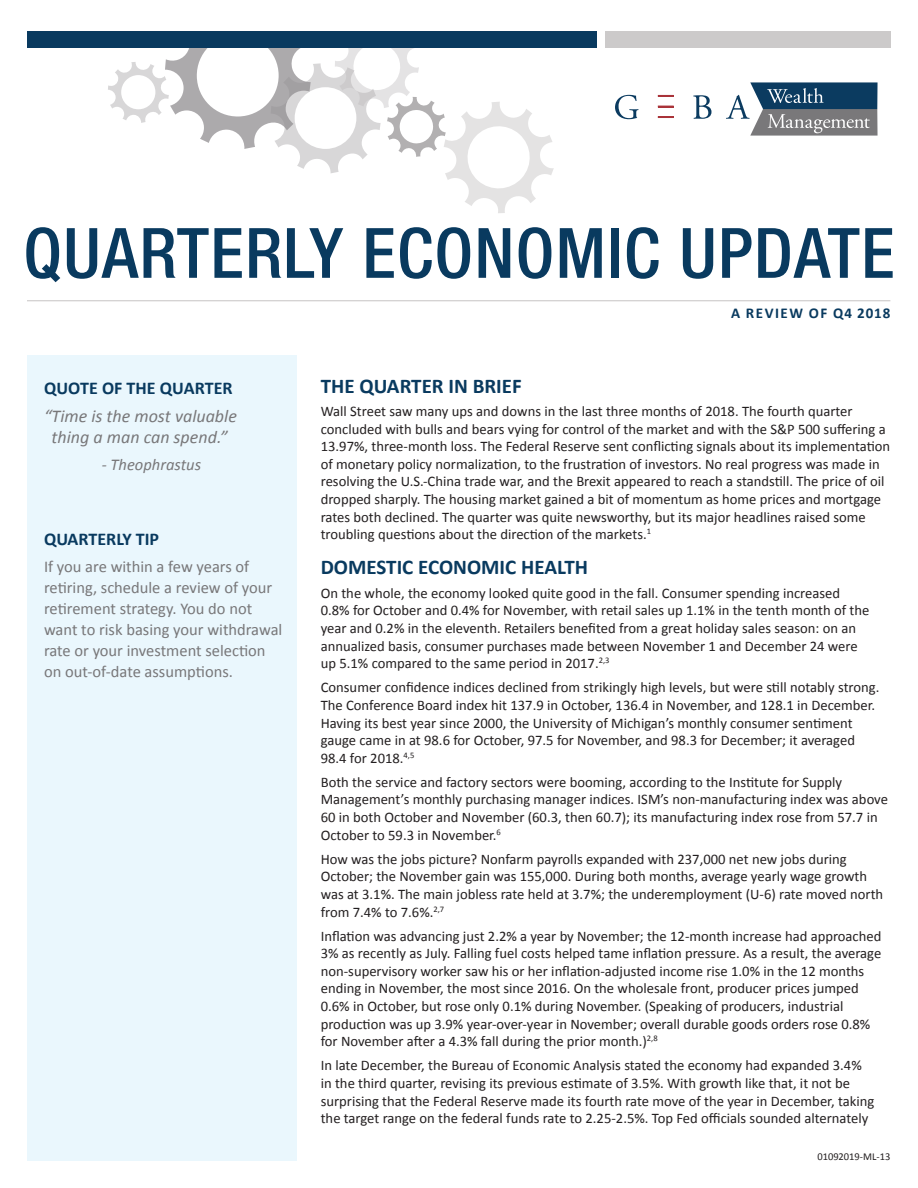
<style>
.page{position:relative;width:918px;height:1188px;background:#fff}
.page>*{position:absolute;margin:0;border:0;box-sizing:border-box;transform-origin:0 0}
.t1{font:500 condensed 69.45px "Helvetica Neue LT Std";letter-spacing:.02em;color:#093a5f}
.t2{font:700 21px "Calibri";color:#093a5f}
.t3{font:italic 18px/27.8px "Calibri";color:#787779}
.t4{font:700 18px "Calibri";color:#093a5f}
.t5{font:16.5px/21px "Calibri";color:#787779}
.t6{font:italic 16.5px "Calibri";color:#787779}
.t7{font:700 15px "Calibri";letter-spacing:.1em;color:#093a5f}
.t8{font:14.7px/17.5px "Calibri";color:#231f20}
.t9{font:10.5px "Calibri";color:#231f20}
.s1{font-weight:700;font-style:normal;color:#093a5f}
</style>
<div class="page">
<svg style="left:108px;top:48px;width:446px;height:165px"></svg>
<div style="left:27px;top:31px;width:569px;height:17px;background:#093a5f"></div>
<div style="left:605px;top:31px;width:285px;height:17px;background:#cccaca"></div>
<div style="left:27px;top:356px;width:270px;height:805px;background:#eaf7fd"></div>
<svg style="left:615px;top:95px;width:24px;height:24px"></svg>
<svg style="left:693px;top:95px;width:19px;height:24px"></svg>
<svg style="left:658px;top:106px;width:16px;height:1px"></svg>
<svg style="left:658px;top:95px;width:16px;height:2px"></svg>
<svg style="left:658px;top:116px;width:16px;height:2px"></svg>
<svg style="left:726px;top:82px;width:152px;height:54px"></svg>
<hr style="left:27px;top:300px;width:863px;height:1px;background:#c7c3c3">
<p class="t1" style="left:23px;top:212px;width:873px">QUARTERLY ECONOMIC UPDATE</p>
<p class="t3" style="left:44px;top:373px;width:194px"><span class="s1">QUOTE OF THE QUARTER </span>“ Time is the most valuable</p>
<p class="t3" style="left:52px;top:422px;width:178px">thing a man can spend.”</p>
<p class="t6" style="left:102px;top:454px;width:101px">- Theophrastus</p>
<p class="t4" style="left:44px;top:528px;width:117px">QUARTERLY TIP</p>
<p class="t5" style="left:44px;top:556px;width:240px">If you are within a few years of retiring, schedule a review of your retirement strategy. You do not want to risk basing your withdrawal rate or your investment selection on out-of-date assumptions.</p>
<p class="t7" style="left:731px;top:304px;width:161px">A REVIEW OF Q4 2018</p>
<p class="t2" style="left:321px;top:373px;width:203px">THE QUARTER IN BRIEF</p>
<p class="t8" style="left:321px;top:403px;width:571px">Wall Street saw many ups and downs in the last three months of 2018. The fourth quarter concluded with bulls and bears vying for control of the market and with the S&amp;P 500 suffering a 13.97%, three-month loss. The Federal Reserve sent conflicting signals about its implementation of monetary policy normalization, to the frustration of investors. No real progress was made in resolving the U.S.-China trade war, and the Brexit appeared to reach a standstill. The price of oil dropped sharply. The housing market gained a bit of momentum as home prices and mortgage rates both declined. The quarter was quite newsworthy, but its major headlines raised some troubling questions about the direction of the markets.<sup>1</sup></p>
<p class="t2" style="left:321px;top:553px;width:269px">DOMESTIC ECONOMIC HEALTH</p>
<p class="t8" style="left:321px;top:584px;width:550px">On the whole, the economy looked quite good in the fall. Consumer spending increased 0.8% for October and 0.4% for November, with retail sales up 1.1% in the tenth month of the year and 0.2% in the eleventh. Retailers benefited from a great holiday sales season: on an annualized basis, consumer purchases made between November 1 and December 24 were up 5.1% compared to the same period in 2017.<sup>2,3</sup></p>
<p class="t8" style="left:321px;top:679px;width:560px">Consumer confidence indices declined from strikingly high levels, but were still notably strong.<br>The Conference Board index hit 137.9 in October, 136.4 in November, and 128.1 in December.<br>Having its best year since 2000, the University of Michigan’s monthly consumer sentiment gauge came in at 98.6 for October, 97.5 for November, and 98.3 for December; it averaged 98.4 for 2018.<sup>4,5</sup></p>
<p class="t8" style="left:321px;top:773px;width:569px">Both the service and factory sectors were booming, according to the Institute for Supply Management’s monthly purchasing manager indices. ISM’s non-manufacturing index was above 60 in both October and November (60.3, then 60.7); its manufacturing index rose from 57.7 in October to 59.3 in November.<sup>6</sup></p>
<p class="t8" style="left:321px;top:850px;width:564px">How was the jobs picture? Nonfarm payrolls expanded with 237,000 net new jobs during October; the November gain was 155,000. During both months, average yearly wage growth was at 3.1%. The main jobless rate held at 3.7%; the underemployment (U-6) rate moved north from 7.4% to 7.6%.<sup>2,7</sup></p>
<p class="t8" style="left:321px;top:927px;width:562px">Inflation was advancing just 2.2% a year by November; the 12-month increase had approached 3% as recently as July. Falling fuel costs helped tame inflation pressure. As a result, the average non-supervisory worker saw his or her inflation-adjusted income rise 1.0% in the 12 months ending in November, the most since 2016. On the wholesale front, producer prices jumped 0.6% in October, but rose only 0.1% during November. (Speaking of producers, industrial production was up 3.9% year-over-year in November; overall durable goods orders rose 0.8% for November after a 4.3% fall during the prior month.)<sup>2,8</sup></p>
<p class="t8" style="left:321px;top:1057px;width:555px">In late December, the Bureau of Economic Analysis stated the economy had expanded 3.4% in the third quarter, revising its previous estimate of 3.5%. With growth like that, it not be surprising that the Federal Reserve made its fourth rate move of the year in December, taking the target range on the federal funds rate to 2.25-2.5%. Top Fed officials sounded alternately</p>
<p class="t9" style="left:817px;top:1150px;width:75px">01092019-ML-13</p>
</div>
